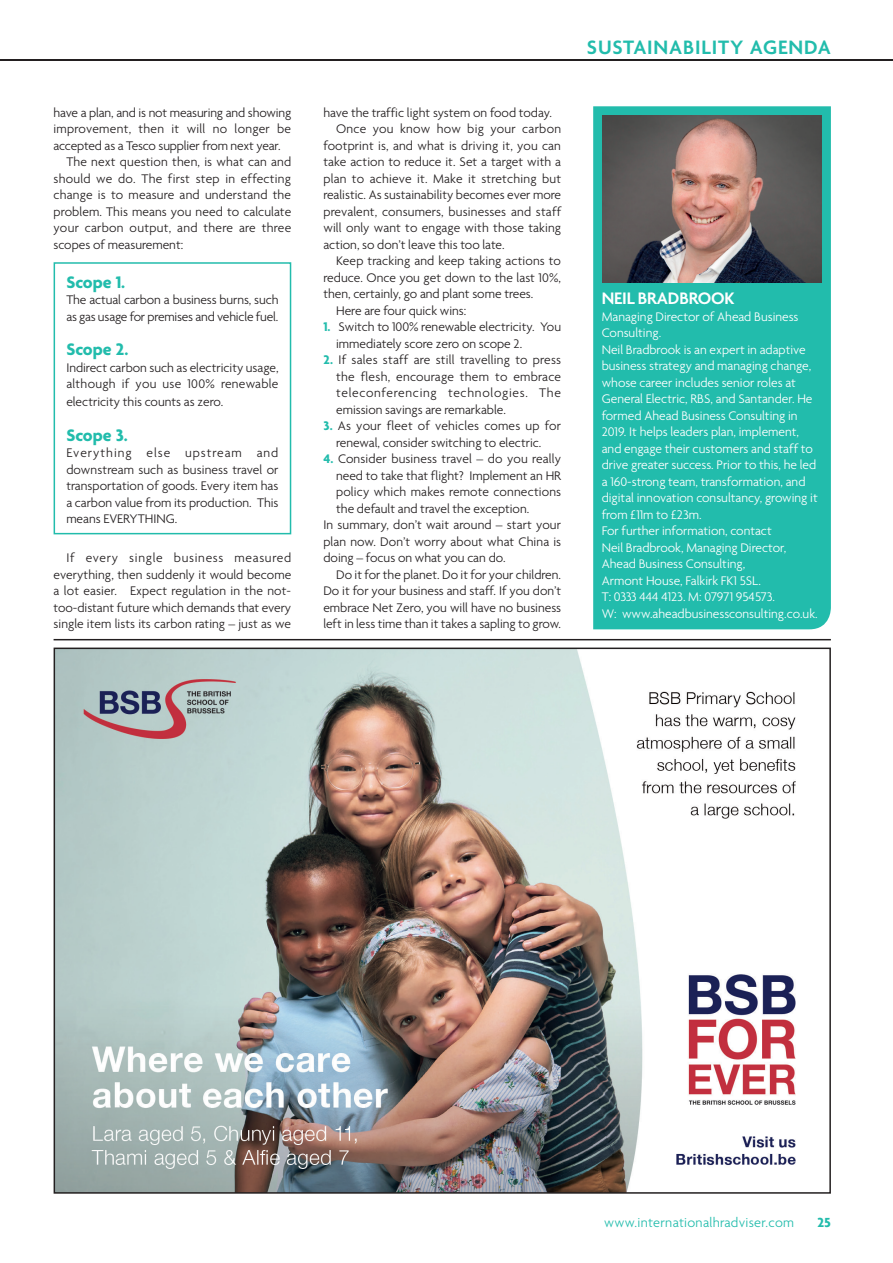
<style>
.page{position:relative;width:893px;height:1263px;background:#fff}
.page>*{position:absolute;margin:0;border:0;box-sizing:border-box;transform-origin:0 0}
.t1{font:600 21px "Agenda";letter-spacing:.04em;color:#22bcac}
.Cross_Head{font:700 18px "Agenda";color:#22bcac}
.Editorial_INDENTED{font:600 18px "Agenda";letter-spacing:-.01em;color:#fff}
.t2{font:300 14.25px "Agenda";letter-spacing:.02em;color:#22bcac}
.Editorial_INDENTED-2{font:700 14.25px "Agenda";color:#22bcac}
.Editorial_INDENTED-3{font:300 13.5px/16.5px "Agenda";color:#231f20;text-align:justify}
.Editorial_INDENTED-4{font:300 13.5px/16.5px "Agenda";color:#fff}
.s1{font-weight:700;color:#22bcac}
</style>
<div class="page">
<hr style="left:0;top:60px;width:893px;height:1px;background:#231f20">
<div style="left:593px;top:106px;width:238px;height:523px;background:#22bcac"></div>
<img style="left:602px;top:115px;width:219px;height:167px">
<div style="left:54px;top:262px;width:237px;height:272px;border:2px solid #22bcac"></div>
<hr style="left:54px;top:639px;width:777px;height:1px;background:#231f20">
<img style="left:57px;top:650px;width:739px;height:541px">
<p class="Editorial_INDENTED-3" style="left:54px;top:104px;width:239px">have a plan, and is not measuring and showing improvement, then it will no longer be accepted as a Tesco supplier from next year.</p>
<p class="Editorial_INDENTED-3" style="left:54px;top:153px;width:239px;text-indent:13px">The next question then, is what can and should we do. The first step in effecting change is to measure and understand the problem. This means you need to calculate your carbon output, and there are three scopes of measurement:</p>
<p class="Cross_Head" style="left:66px;top:271px;width:60px">Scope 1.</p>
<p class="Editorial_INDENTED-3" style="left:66px;top:291px;width:214px">The actual carbon a business burns, such as gas usage for premises and vehicle fuel.</p>
<p class="Cross_Head" style="left:66px;top:338px;width:64px">Scope 2.</p>
<p class="Editorial_INDENTED-3" style="left:66px;top:359px;width:214px">Indirect carbon such as electricity usage, although if you use 100% renewable</p>
<p class="Editorial_INDENTED-3" style="left:66px;top:393px;width:159px">electricity this counts as zero.</p>
<p class="Cross_Head" style="left:66px;top:424px;width:63px">Scope 3.</p>
<p class="Editorial_INDENTED-3" style="left:66px;top:444px;width:214px">Everything else upstream and downstream such as business travel or transportation of goods. Every item has a carbon value from its production. This means EVERYTHING.</p>
<p class="Editorial_INDENTED-3" style="left:54px;top:549px;width:239px;text-indent:13px">If every single business measured everything, then suddenly it would become a lot easier. Expect regulation in the not&shy;too-distant future which demands that every single item lists its carbon rating – just as we</p>
<p class="Editorial_INDENTED-3" style="left:323px;top:104px;width:230px">have the traffic light system on food today.</p>
<p class="Editorial_INDENTED-3" style="left:323px;top:120px;width:239px;text-indent:13px">Once you know how big your carbon footprint is, and what is driving it, you can take action to reduce it. Set a target with a plan to achieve it. Make it stretching but realistic. As sustainability becomes ever more prevalent, consumers, businesses and staff will only want to engage with those taking action, so don’t leave this too late.</p>
<p class="Editorial_INDENTED-3" style="left:323px;top:252px;width:239px;text-indent:13px">Keep tracking and keep taking actions to reduce. Once you get down to the last 10%, then, certainly, go and plant some trees.</p>
<p class="Editorial_INDENTED-3" style="left:336px;top:302px;width:132px">Here are four quick wins:</p>
<p class="Editorial_INDENTED-3" style="left:336px;top:318px;width:226px;text-indent:-13px"><span class="s1">1.</span> Switch to 100% renewable electricity. You immediately score zero on scope 2.</p>
<p class="Editorial_INDENTED-3" style="left:336px;top:351px;width:226px;text-indent:-13px"><span class="s1">2.</span> If sales staff are still travelling to press the flesh, encourage them to embrace teleconferencing technologies. The emission savings are remarkable.</p>
<p class="Editorial_INDENTED-3" style="left:323px;top:417px;width:239px;text-align:center"><span class="s1">3.</span> As your fleet of vehicles comes up for renewal, consider switching to electric.</p>
<p class="Editorial_INDENTED-3" style="left:336px;top:450px;width:227px;text-indent:-13px"><span class="s1">4.</span> Consider business travel – do you really need to take that flight? Implement an HR policy which makes remote connections the default and travel the exception.</p>
<p class="Editorial_INDENTED-3" style="left:323px;top:516px;width:239px">In summary, don’t wait around – start your plan now. Don’t worry about what China is doing – focus on what you can do.</p>
<p class="Editorial_INDENTED-3" style="left:323px;top:566px;width:239px;text-indent:13px">Do it for the planet. Do it for your children.<br>Do it for your business and staff. If you don’t embrace Net Zero, you will have no business left in less time than it takes a sapling to grow.</p>
<h1 class="t1" style="left:587px;top:34px;width:245px">SUSTAINABILITY AGENDA</h1>
<p class="Editorial_INDENTED" style="left:602px;top:287px;width:134px">NEIL BRADBROOK</p>
<p class="Editorial_INDENTED-4" style="left:602px;top:308px;width:198px">Managing Director of Ahead Business<br>Consulting.</p>
<p class="Editorial_INDENTED-4" style="left:602px;top:341px;width:218px">Neil Bradbrook is an expert in adaptive business strategy and managing change, whose career includes senior roles at General Electric, RBS, and Santander. He formed Ahead Business Consulting in 2019. It helps leaders plan, implement, and engage their customers and staff to drive greater success. Prior to this, he led a 160-strong team, transformation, and digital innovation consultancy, growing it from £11m to £23m.</p>
<p class="Editorial_INDENTED-4" style="left:602px;top:522px;width:172px">For further information, contact</p>
<p class="Editorial_INDENTED-4" style="left:602px;top:539px;width:186px">Neil Bradbrook, Managing Director,</p>
<p class="Editorial_INDENTED-4" style="left:602px;top:555px;width:145px">Ahead Business Consulting,</p>
<p class="Editorial_INDENTED-4" style="left:602px;top:572px;width:161px">Armont House, Falkirk FK1 5SL.</p>
<p class="Editorial_INDENTED-4" style="left:602px;top:588px;width:175px">T: 0333 444 4123. M: 07971 954573.</p>
<p class="Editorial_INDENTED-4" style="left:602px;top:605px;width:218px">W: www.aheadbusinessconsulting.co.uk.</p>
<p class="t2" style="left:604px;top:1214px;width:191px">www.internationalhradviser.com</p>
<p class="Editorial_INDENTED-2" style="left:817px;top:1214px;width:15px">25</p>
</div>
